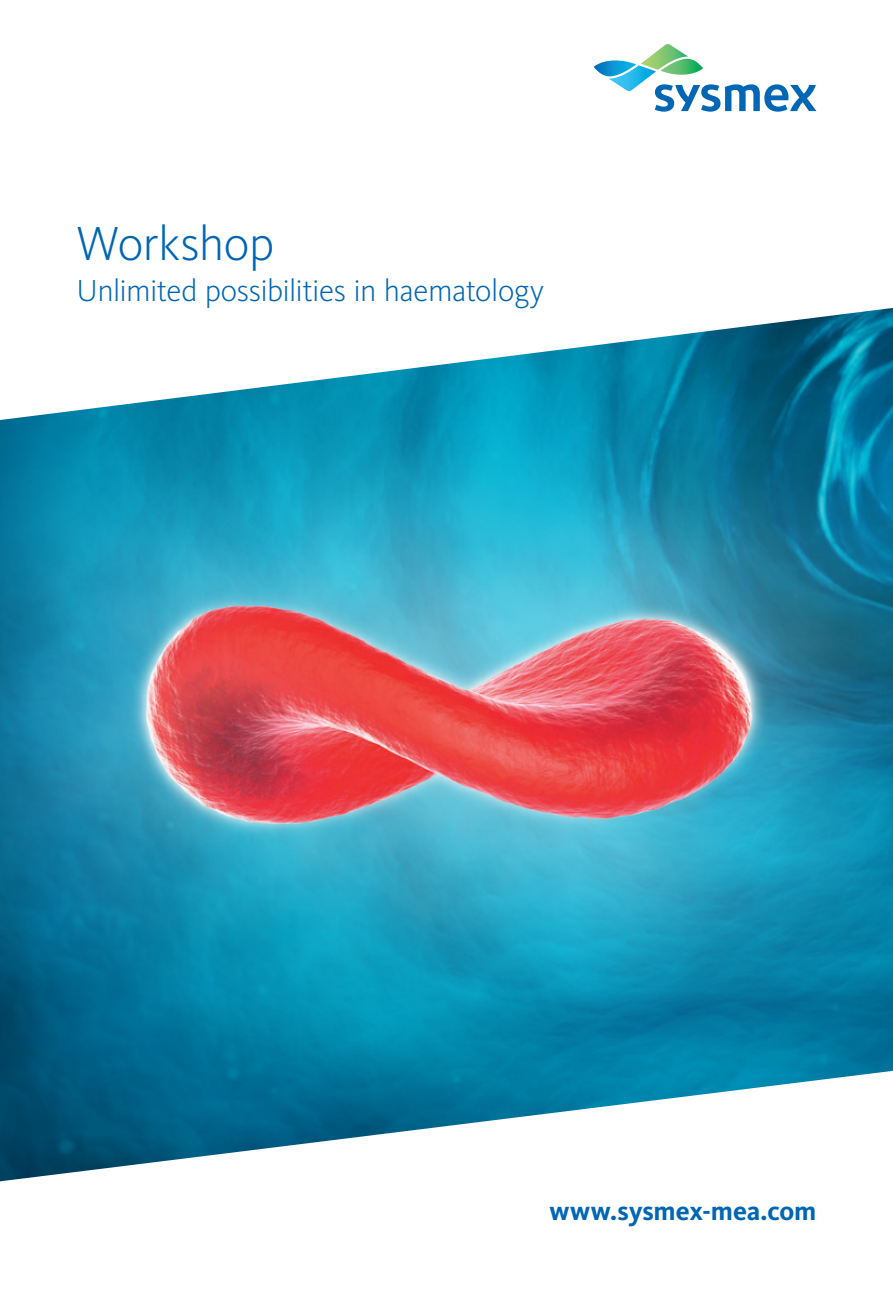
<style>
.page{position:relative;width:893px;height:1289px;background:#fff}
.page>*{position:absolute;margin:0;border:0;box-sizing:border-box;transform-origin:0 0}
.Headline_22_24{font:300 49.5px "Kievit Pro";letter-spacing:-.015em;color:#0166b3}
.Subline_14_16{font:300 31.5px "Kievit Pro";letter-spacing:-.02em;color:#0166b3}
.t1{font:700 27px "Kievit Pro";letter-spacing:-.005em;color:#0166b3}
</style>
<div class="page">
<svg style="left:594px;top:44px;width:222px;height:68px"></svg>
<img style="left:0;top:308px;width:893px;height:873px">
<p class="Headline_22_24" style="left:77px;top:214px;width:199px">Workshop</p>
<p class="Subline_14_16" style="left:77px;top:271px;width:469px">Unlimited possibilities in haematology</p>
<p class="t1" style="left:550px;top:1194px;width:268px">www.sysmex-mea.com</p>
</div>
